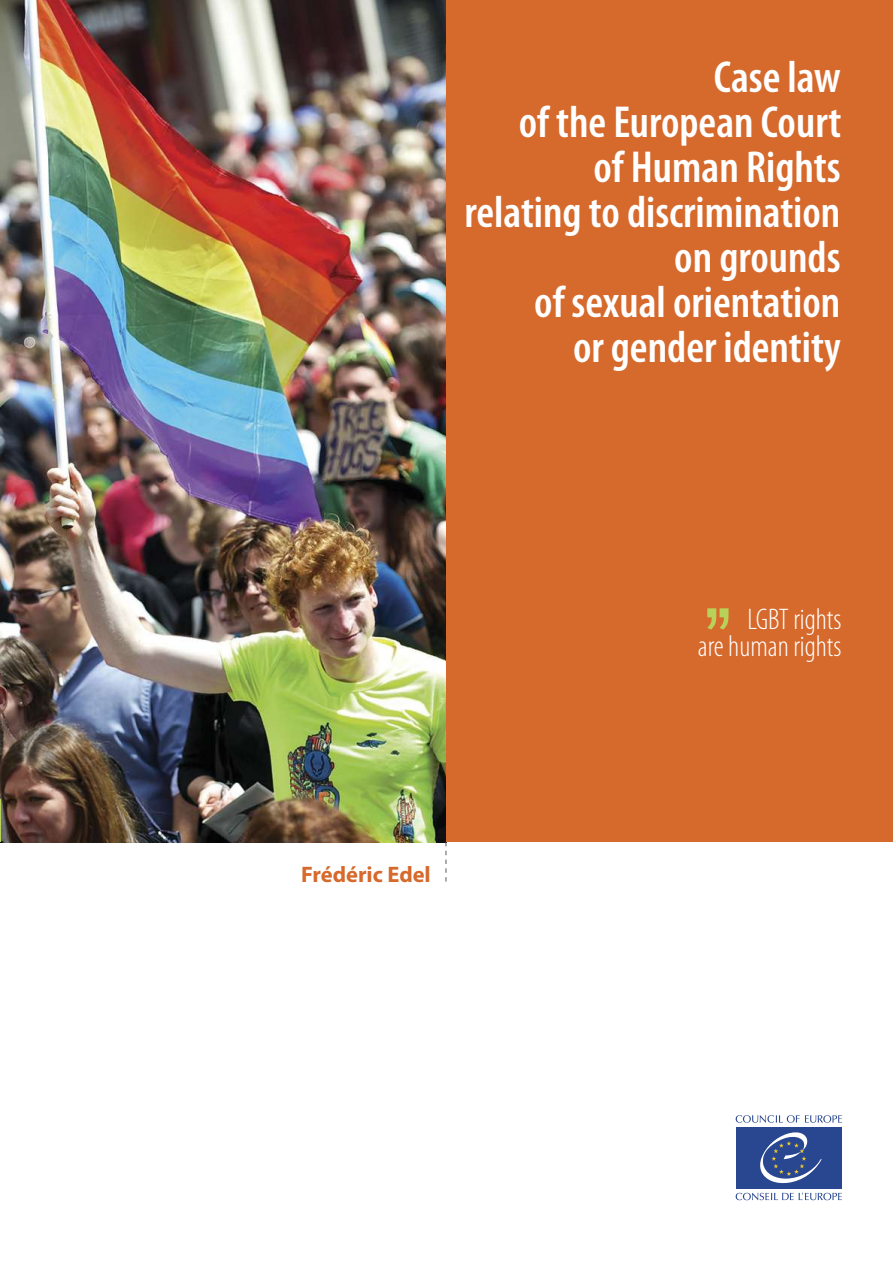
<style>
.page{position:relative;width:893px;height:1263px;background:#fff}
.page>*{position:absolute;margin:0;border:0;box-sizing:border-box;transform-origin:0 0}
.t1{font:600 condensed 45px/45px "Myriad Pro";color:#fff;text-align:right}
.t2{font:300 condensed 30px/27px "Myriad Pro";color:#fff;text-align:right}
.t3{font:700 22.5px "Myriad Pro";color:#d6692c}
</style>
<div class="page">
<img style="left:1px;top:0;width:445px;height:842px">
<div style="left:446px;top:0;width:447px;height:842px;background:#d6692c"></div>
<svg style="left:736px;top:1115px;width:106px;height:8px"></svg>
<svg style="left:736px;top:1192px;width:106px;height:8px"></svg>
<div style="left:736px;top:1127px;width:106px;height:61px;background:#294790"></div>
<svg style="left:760px;top:1132px;width:62px;height:51px"></svg>
<svg style="left:707px;top:608px;width:22px;height:22px"></svg>
<hr style="left:0;top:0;width:1px;height:842px;background:#d6692c">
<hr style="left:0;top:799px;width:1px;height:43px;background:#b8d158">
<svg style="left:446px;top:842px;width:1px;height:39px"></svg>
<p class="t1" style="left:465px;top:59px;width:378px">Case law<br>of the European Court<br>of Human Rights<br>relating to discrimination on grounds<br>of sexual orientation<br>or gender identity</p>
<p class="t3" style="left:301px;top:861px;width:131px">Frédéric Edel</p>
<p class="t2" style="left:698px;top:608px;width:145px">LGBT rights<br>are human rights</p>
</div>
